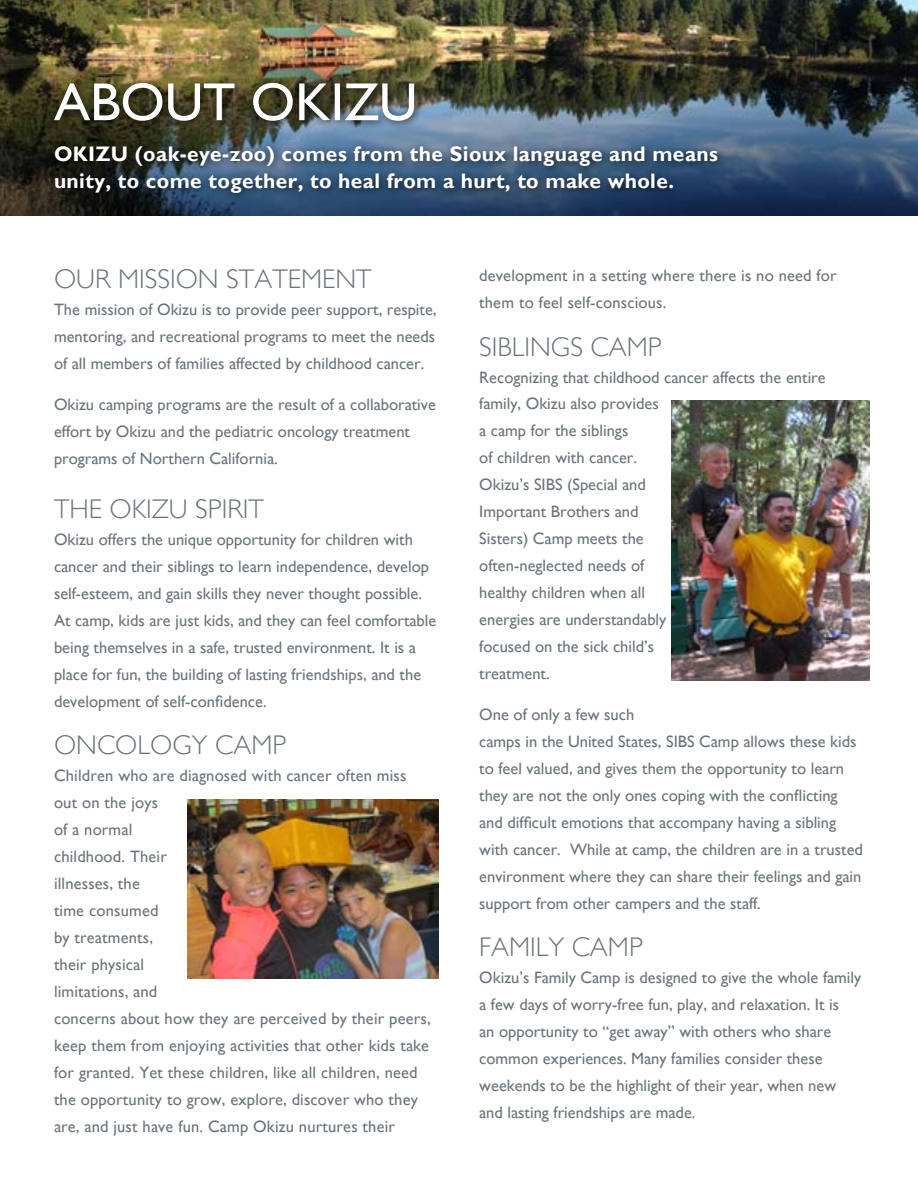
<style>
.page{position:relative;width:918px;height:1188px;background:#fff}
.page>*{position:absolute;margin:0;border:0;box-sizing:border-box;transform-origin:0 0}
.t1{font:54px "Gill Sans";color:#fff}
.t2{font:300 27px "Gill Sans";color:#69747a}
.t3{font:700 21px/27px "Gill Sans";letter-spacing:.02em;color:#fff}
.t4{font:16.5px/27px "Gill Sans";color:#69747a}
</style>
<div class="page">
<img style="left:0;top:0;width:918px;height:216px">
<div style="left:48px;top:78px;width:376px;height:51px;background:#000;opacity:.75"></div>
<div style="left:49px;top:140px;width:678px;height:61px;background:#000;opacity:.75"></div>
<img style="left:672px;top:400px;width:197px;height:280px">
<img style="left:188px;top:799px;width:251px;height:179px">
<h1 class="t1" style="left:54px;top:70px;width:38px">about</h1>
<h1 class="t1" style="left:251px;top:70px;width:157px">Okizu</h1>
<p class="t3" style="left:54px;top:140px;width:666px">OKIZU (oak-eye-zoo) comes from the Sioux language and means unity, to come together, to heal from a hurt, to make whole.</p>
<h2 class="t2" style="left:54px;top:264px;width:98px">OUR MISSIO</h2>
<h2 class="t2" style="left:198px;top:264px;width:175px">N STATEMENT</h2>
<p class="t4" style="left:54px;top:296px;width:384px;text-align:justify">The mission of Okizu is to provide peer support, respite, mentoring, and recreational programs to meet the needs of all members of families affected by childhood cancer.</p>
<p class="t4" style="left:54px;top:391px;width:384px">Okizu camping programs are the result of a collaborative effort by Okizu and the pediatric oncology treatment programs of Northern California.</p>
<h2 class="t2" style="left:54px;top:493px;width:211px">THE OKIZU SPIRIT</h2>
<p class="t4" style="left:54px;top:526px;width:384px">Okizu offers the unique opportunity for children with cancer and their siblings to learn independence, develop self-esteem, and gain skills they never thought possible.<br>At camp, kids are just kids, and they can feel comfortable being themselves in a safe, trusted environment. It is a place for fun, the building of lasting friendships, and the development of self-confidence.</p>
<h2 class="t2" style="left:54px;top:729px;width:180px">ONCOLOGY CAMP</h2>
<p class="t4" style="left:54px;top:762px;width:378px">Children who are diagnosed with cancer often miss out on the joys<br>of a normal<br>childhood. Their<br>illnesses, the<br>time consumed<br>by treatments,<br>their physical<br>limitations, and<br>concerns about how they are perceived by their peers, keep them from enjoying activities that other kids take for granted. Yet these children, like all children, need the opportunity to grow, explore, discover who they are, and just have fun. Camp Okizu nurtures their</p>
<p class="t4" style="left:479px;top:262px;width:359px">development in a setting where there is no need for them to feel self-conscious.</p>
<h2 class="t2" style="left:479px;top:331px;width:130px">SIBLINGS CAMP</h2>
<p class="t4" style="left:479px;top:363px;width:348px">Recognizing that childhood cancer affects the entire family, Okizu also provides<br>a camp for the siblings<br>of children with cancer.<br>Okizu’s SIBS (Special and<br>Important Brothers and<br>Sisters) Camp meets the<br>often-neglected needs of<br>healthy children when all<br>energies are understandably<br>focused on the sick child’s<br>treatment.</p>
<p class="t4" style="left:479px;top:701px;width:385px">One of only a few such<br>camps in the United States, SIBS Camp allows these kids to feel valued, and gives them the opportunity to learn they are not the only ones coping with the conflicting and difficult emotions that accompany having a sibling with cancer. While at camp, the children are in a trusted environment where they can share their feelings and gain support from other campers and the staff.</p>
<h2 class="t2" style="left:479px;top:931px;width:111px">FAMI LY CAMP</h2>
<p class="t4" style="left:479px;top:964px;width:384px">Okizu’s Family Camp is designed to give the whole family a few days of worry-free fun, play, and relaxation. It is<br>an opportunity to “get away” with others who share common experiences. Many families consider these weekends to be the highlight of their year, when new and lasting friendships are made.</p>
</div>
